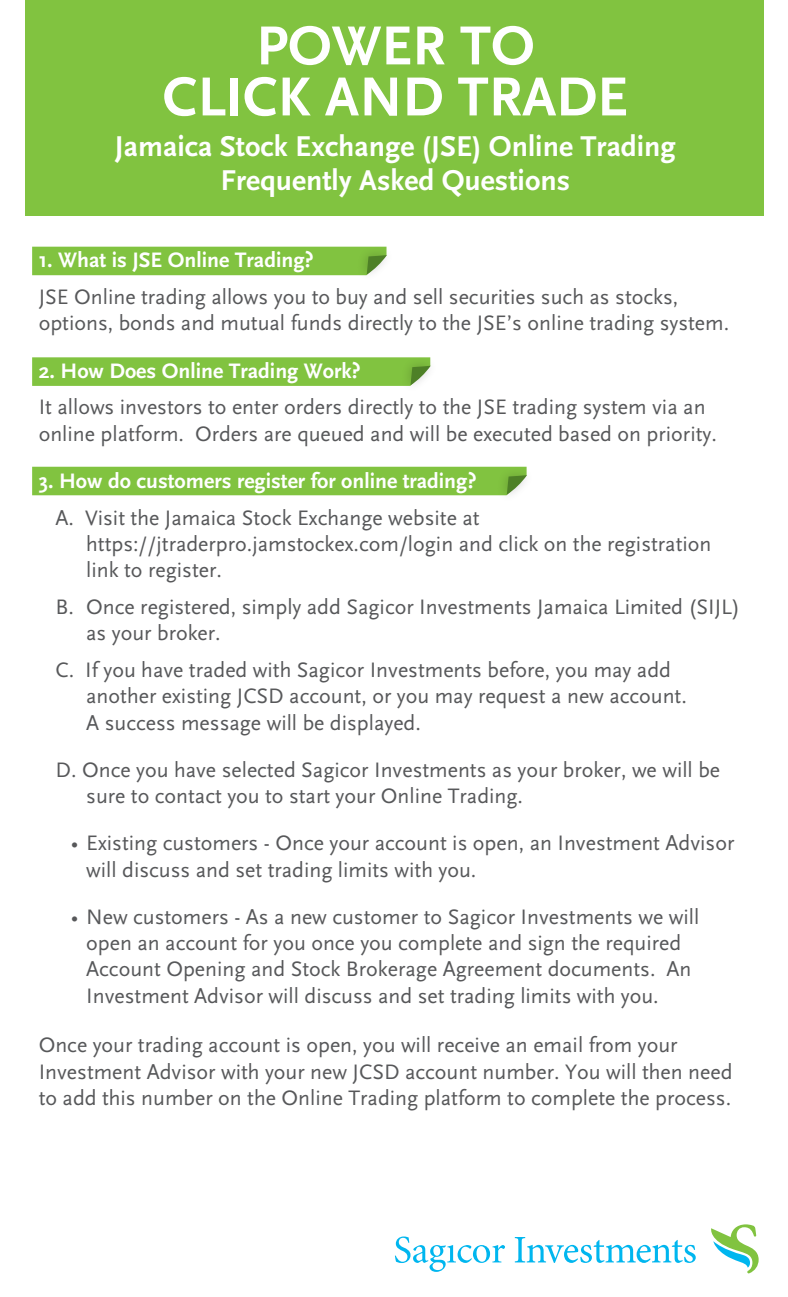
<style>
.page{position:relative;width:788px;height:1297px;background:#fff}
.page>*{position:absolute;margin:0;border:0;box-sizing:border-box;transform-origin:0 0}
.t1{font:700 57.31px/51px "Scala Sans";color:#fff;text-align:center}
.t2{font:700 29.93px/33.9px "Scala Sans";color:#fff;text-align:center}
.t3{font:21.88px/26.2px "Scala Sans";color:#57585a}
.t4{font:700 21.88px "Scala Sans";color:#fff}
</style>
<div class="page">
<svg style="left:32px;top:357px;width:398px;height:29px;background:#83c345"></svg>
<img style="left:492px;top:466px;width:35px;height:30px">
<div style="left:32px;top:467px;width:495px;height:28px;background:#81c340"></div>
<img style="left:352px;top:246px;width:35px;height:30px">
<div style="left:32px;top:247px;width:355px;height:28px;background:#81c340"></div>
<div style="left:25px;top:0;width:738px;height:215px;background:#81c340"></div>
<svg style="left:395px;top:1236px;width:110px;height:36px"></svg>
<svg style="left:711px;top:1224px;width:47px;height:49px"></svg>
<svg style="left:515px;top:1237px;width:180px;height:26px"></svg>
<h1 class="t1" style="left:163px;top:22px;width:466px">POWER TO<br>CLICK AND TRADE</h1>
<h2 class="t2" style="left:115px;top:130px;width:562px">Jamaica Stock Exchange (JSE) Online Trading<br>Frequently Asked Questions</h2>
<p class="t4" style="left:39px;top:249px;width:276px">1. What is JSE Online Trading?</p>
<p class="t3" style="left:39px;top:284px;width:692px">JSE Online trading allows you to buy and sell securities such as stocks, options, bonds and mutual funds directly to the JSE’s online trading system.</p>
<p class="t4" style="left:39px;top:359px;width:323px">2. How Does Online Trading Work?</p>
<p class="t3" style="left:39px;top:395px;width:679px">It allows investors to enter orders directly to the JSE trading system via an online platform. Orders are queued and will be executed based on priority.</p>
<p class="t4" style="left:39px;top:469px;width:439px">3. How do customers register for online trading?</p>
<p class="t3" style="left:86px;top:505px;width:626px;text-indent:-31px">A. Visit the Jamaica Stock Exchange website at https://jtraderpro.jamstockex.com/login and click on the registration link to register.</p>
<p class="t3" style="left:86px;top:594px;width:655px;text-indent:-31px">B. Once registered, simply add Sagicor Investments Jamaica Limited (SIJL) as your broker.</p>
<p class="t3" style="left:86px;top:657px;width:602px;text-indent:-31px">C. If you have traded with Sagicor Investments before, you may add another existing JCSD account, or you may request a new account.<br>A success message will be displayed.</p>
<p class="t3" style="left:86px;top:757px;width:635px;text-indent:-31px">D. Once you have selected Sagicor Investments as your broker, we will be sure to contact you to start your Online Trading.</p>
<p class="t3" style="left:86px;top:830px;width:649px;text-indent:-15px">• Existing customers - Once your account is open, an Investment Advisor will discuss and set trading limits with you.</p>
<p class="t3" style="left:86px;top:904px;width:614px;text-indent:-15px">• New customers - As a new customer to Sagicor Investments we will open an account for you once you complete and sign the required Account Opening and Stock Brokerage Agreement documents. An Investment Advisor will discuss and set trading limits with you.</p>
<p class="t3" style="left:39px;top:1032px;width:695px">Once your trading account is open, you will receive an email from your<br>Investment Advisor with your new JCSD account number. You will then need to add this number on the Online Trading platform to complete the process.</p>
</div>
